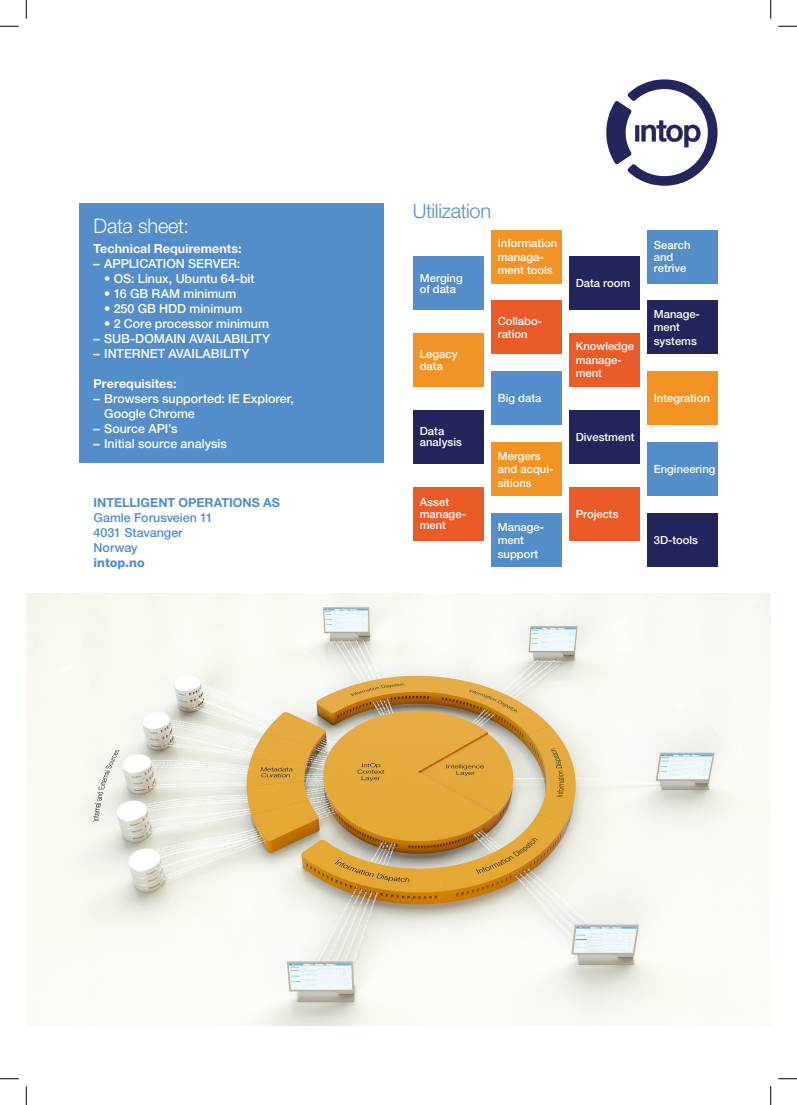
<style>
.page{position:relative;width:797px;height:1105px;background:#fff}
.page>*{position:absolute;margin:0;border:0;box-sizing:border-box;transform-origin:0 0}
.t1{font:300 20px "Helvetica Neue LT Std";letter-spacing:-.015em;color:#538ecb}
.t2{font:300 20px "Helvetica Neue LT Std";letter-spacing:-.015em;color:#fff}
.t3{font:500 12.5px/15px "Helvetica Neue LT Std";letter-spacing:-.005em;color:#fff}
.t4{font:500 12.5px/15px "Helvetica Neue LT Std";color:#538ecb}
.t5{font:700 12.5px "Helvetica Neue LT Std";letter-spacing:.005em;color:#fff}
.t6{font:500 11.25px/13.5px "Helvetica Neue LT Std";color:#fff}
.s1{font-weight:700}
.s2{font-weight:800}
</style>
<div class="page">
<img style="left:26px;top:593px;width:744px;height:432px">
<svg style="left:606px;top:79px;width:111px;height:107px"></svg>
<div style="left:79px;top:203px;width:305px;height:260px;background:#538ecb"></div>
<div style="left:412px;top:257px;width:71px;height:53px;background:#538ecb"></div>
<div style="left:490px;top:230px;width:71px;height:53px;background:#f29425"></div>
<div style="left:568px;top:257px;width:71px;height:53px;background:#25255e"></div>
<div style="left:646px;top:301px;width:71px;height:53px;background:#25255e"></div>
<div style="left:412px;top:333px;width:71px;height:53px;background:#f29425"></div>
<div style="left:490px;top:301px;width:71px;height:53px;background:#ea5b27"></div>
<div style="left:568px;top:333px;width:71px;height:53px;background:#ea5b27"></div>
<div style="left:646px;top:372px;width:71px;height:53px;background:#f29425"></div>
<div style="left:412px;top:410px;width:71px;height:53px;background:#25255e"></div>
<div style="left:490px;top:372px;width:71px;height:53px;background:#538ecb"></div>
<div style="left:568px;top:410px;width:71px;height:53px;background:#25255e"></div>
<div style="left:646px;top:443px;width:71px;height:53px;background:#538ecb"></div>
<div style="left:412px;top:487px;width:71px;height:53px;background:#ea5b27"></div>
<div style="left:490px;top:443px;width:71px;height:53px;background:#f29425"></div>
<div style="left:568px;top:487px;width:71px;height:53px;background:#ea5b27"></div>
<div style="left:646px;top:513px;width:71px;height:54px;background:#25255e"></div>
<div style="left:646px;top:230px;width:71px;height:53px;background:#538ecb"></div>
<div style="left:490px;top:513px;width:71px;height:54px;background:#538ecb"></div>
<svg style="left:0;top:25px;width:19px;height:2px"></svg>
<svg style="left:778px;top:25px;width:19px;height:2px"></svg>
<svg style="left:0;top:1078px;width:19px;height:1px"></svg>
<svg style="left:778px;top:1078px;width:19px;height:1px"></svg>
<svg style="left:25px;top:0;width:2px;height:19px"></svg>
<svg style="left:25px;top:1086px;width:2px;height:19px"></svg>
<svg style="left:770px;top:0;width:1px;height:19px"></svg>
<svg style="left:770px;top:1086px;width:1px;height:19px"></svg>
<p class="t2" style="left:94px;top:214px;width:97px">Data sheet:</p>
<p class="t5" style="left:94px;top:241px;width:149px">Technical Requirements:</p>
<p class="t3" style="left:94px;top:256px;width:148px">– APPLICATION SERVER:</p>
<p class="t3" style="left:104px;top:271px;width:152px">• OS: Linux, Ubuntu 64-bit</p>
<p class="t3" style="left:104px;top:286px;width:133px">• 16 GB RAM minimum</p>
<p class="t3" style="left:104px;top:301px;width:139px">• 250 GB HDD minimum</p>
<p class="t3" style="left:104px;top:316px;width:166px">• 2 Core processor minimum</p>
<p class="t3" style="left:94px;top:331px;width:178px">– SUB-DOMAIN AVAILABILITY</p>
<p class="t3" style="left:94px;top:346px;width:157px">– INTERNET AVAILABILITY</p>
<p class="t5" style="left:94px;top:376px;width:84px">Prerequisites:</p>
<p class="t3" style="left:104px;top:391px;width:191px;text-indent:-11px">– Browsers supported: IE Explorer,<br>Google Chrome</p>
<p class="t3" style="left:94px;top:421px;width:85px">– Source API’s</p>
<p class="t3" style="left:94px;top:436px;width:135px">– Initial source analysis</p>
<p class="t4" style="left:94px;top:495px;width:188px"><span class="s1">INTELLIGENT OPERATIONS AS<br></span>Gamle Forusveien 11<br>4031 Stavanger<br>Norway<br><span class="s2">intop.no</span></p>
<p class="t1" style="left:412px;top:198px;width:80px">Utilization</p>
<p class="t6" style="left:420px;top:271px;width:44px">Merging</p>
<p class="t6" style="left:420px;top:282px;width:38px">of data</p>
<p class="t6" style="left:498px;top:236px;width:61px">Information managa&shy;ment tools</p>
<p class="t6" style="left:420px;top:347px;width:39px">Legacy</p>
<p class="t6" style="left:420px;top:359px;width:25px">data</p>
<p class="t6" style="left:498px;top:314px;width:46px">Collabo&shy;ration</p>
<p class="t6" style="left:420px;top:424px;width:26px">Data</p>
<p class="t6" style="left:420px;top:435px;width:44px">analysis</p>
<p class="t6" style="left:420px;top:495px;width:31px">Asset</p>
<p class="t6" style="left:420px;top:507px;width:48px">manage-</p>
<p class="t6" style="left:420px;top:518px;width:28px">ment</p>
<p class="t6" style="left:498px;top:391px;width:45px">Big data</p>
<p class="t6" style="left:498px;top:449px;width:57px">Mergers and acqui&shy;sitions</p>
<p class="t6" style="left:498px;top:520px;width:48px">Manage&shy;ment support</p>
<p class="t6" style="left:575px;top:276px;width:56px">Data room</p>
<p class="t6" style="left:575px;top:340px;width:60px">Knowledge manage&shy;ment</p>
<p class="t6" style="left:575px;top:430px;width:60px">Divestment</p>
<p class="t6" style="left:575px;top:507px;width:44px">Projects</p>
<p class="t6" style="left:653px;top:240px;width:38px;line-height:11.2px">Search and retrive</p>
<p class="t6" style="left:653px;top:307px;width:48px">Manage&shy;ment systems</p>
<p class="t6" style="left:653px;top:391px;width:58px">Integration</p>
<p class="t6" style="left:653px;top:462px;width:63px">Engineering</p>
<p class="t6" style="left:653px;top:533px;width:46px">3D-tools</p>
</div>
